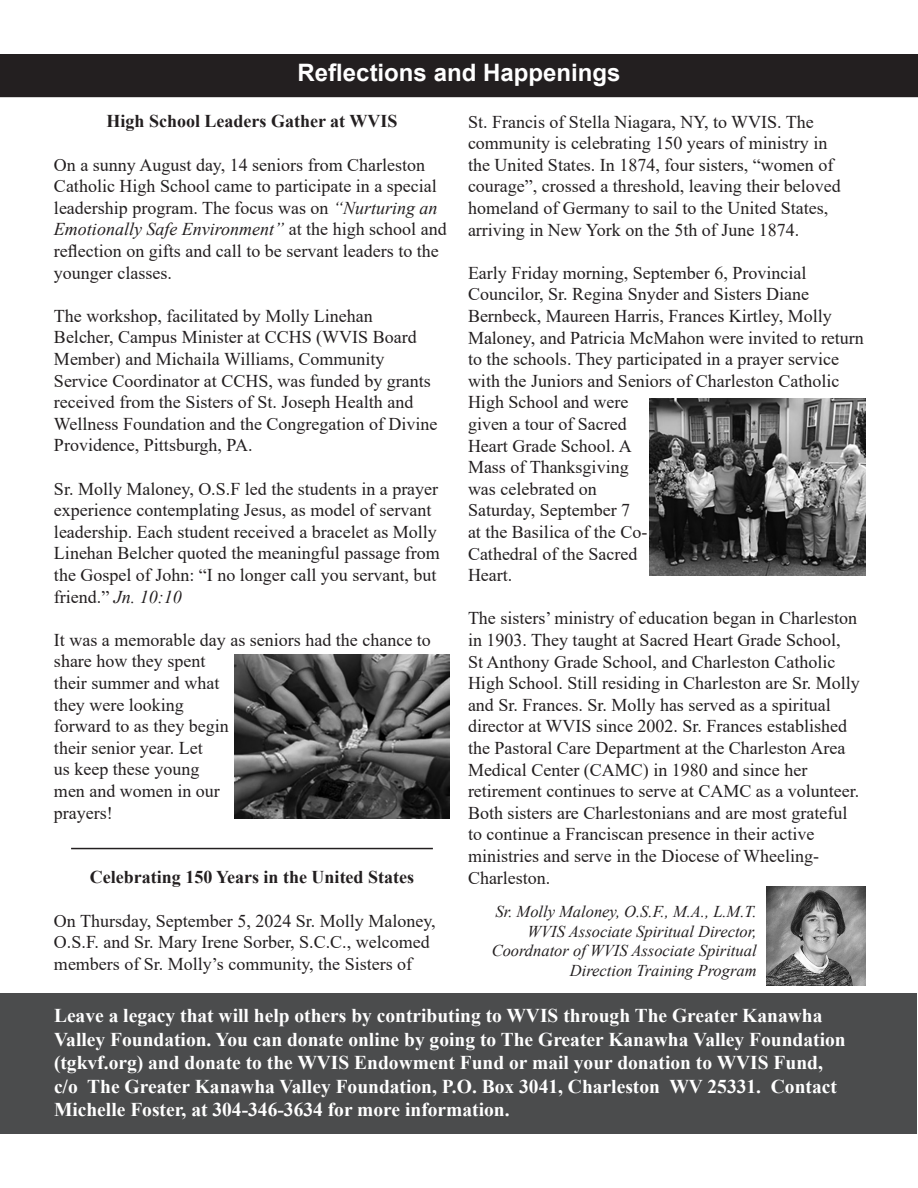
<style>
.page{position:relative;width:918px;height:1188px;background:#fff}
.page>*{position:absolute;margin:0;border:0;box-sizing:border-box;transform-origin:0 0}
.t1{font:700 24px "Arial";color:#fff}
.t2{font:700 19.5px/23.4px "Times New Roman";color:#fff}
.t3{font:18px/21.6px "Times New Roman";color:#231f20}
.t4{font:700 18px "Times New Roman";color:#231f20}
.t5{font:italic 16.5px/19.8px "Times New Roman";color:#231f20;text-align:right}
.s1{font-style:italic}
</style>
<div class="page">
<div style="left:1px;top:55px;width:916px;height:41px;background:#231f20"></div>
<div style="left:0;top:54px;width:918px;height:43px;border:2px solid #231f20"></div>
<div style="left:1px;top:994px;width:916px;height:140px;background:#4b4c4d"></div>
<hr style="left:71px;top:848px;width:362px;height:1px;background:#231f20">
<img style="left:649px;top:398px;width:216px;height:178px">
<img style="left:234px;top:655px;width:216px;height:164px">
<img style="left:766px;top:886px;width:100px;height:99px">
<h1 class="t1" style="left:298px;top:56px;width:324px">Reflections and Happenings</h1>
<p class="t4" style="left:107px;top:115px;width:292px">High School Leaders Gather at WVIS</p>
<p class="t3" style="left:54px;top:155px;width:394px">On a sunny August day, 14 seniors from Charleston Catholic High School came to participate in a special leadership program. The focus was on <span class="s1">“Nurturing an Emotionally Safe Environment”</span> at the high school and reflection on gifts and call to be servant leaders to the younger classes.</p>
<p class="t3" style="left:54px;top:306px;width:385px">The workshop, facilitated by Molly Linehan<br>Belcher, Campus Minister at CCHS (WVIS Board Member) and Michaila Williams, Community Service Coordinator at CCHS, was funded by grants received from the Sisters of St. Joseph Health and Wellness Foundation and the Congregation of Divine Providence, Pittsburgh, PA.</p>
<p class="t3" style="left:54px;top:479px;width:387px">Sr. Molly Maloney, O.S.F led the students in a prayer experience contemplating Jesus, as model of servant leadership. Each student received a bracelet as Molly Linehan Belcher quoted the meaningful passage from the Gospel of John: “I no longer call you servant, but friend.” <span class="s1">Jn. 10:10</span></p>
<p class="t3" style="left:54px;top:630px;width:378px">It was a memorable day as seniors had the chance to share how they spent<br>their summer and what<br>they were looking<br>forward to as they begin<br>their senior year. Let<br>us keep these young<br>men and women in our<br>prayers!</p>
<p class="t4" style="left:90px;top:871px;width:326px">Celebrating 150 Years in the United States</p>
<p class="t3" style="left:54px;top:911px;width:383px">On Thursday, September 5, 2024 Sr. Molly Maloney,<br>O.S.F. and Sr. Mary Irene Sorber, S.C.C., welcomed members of Sr. Molly’s community, the Sisters of</p>
<p class="t3" style="left:468px;top:112px;width:374px">St. Francis of Stella Niagara, NY, to WVIS. The community is celebrating 150 years of ministry in the United States. In 1874, four sisters, “women of courage”, crossed a threshold, leaving their beloved homeland of Germany to sail to the United States, arriving in New York on the 5th of June 1874.</p>
<p class="t3" style="left:468px;top:264px;width:397px">Early Friday morning, September 6, Provincial<br>Councilor, Sr. Regina Snyder and Sisters Diane<br>Bernbeck, Maureen Harris, Frances Kirtley, Molly<br>Maloney, and Patricia McMahon were invited to return to the schools. They participated in a prayer service with the Juniors and Seniors of Charleston Catholic<br>High School and were<br>given a tour of Sacred<br>Heart Grade School. A<br>Mass of Thanksgiving<br>was celebrated on<br>Saturday, September 7<br>at the Basilica of the Co-<br>Cathedral of the Sacred<br>Heart.</p>
<p class="t3" style="left:468px;top:609px;width:393px">The sisters’ ministry of education began in Charleston in 1903. They taught at Sacred Heart Grade School, St Anthony Grade School, and Charleston Catholic High School. Still residing in Charleston are Sr. Molly and Sr. Frances. Sr. Molly has served as a spiritual director at WVIS since 2002. Sr. Frances established the Pastoral Care Department at the Charleston Area Medical Center (CAMC) in 1980 and since her retirement continues to serve at CAMC as a volunteer.<br>Both sisters are Charlestonians and are most grateful to continue a Franciscan presence in their active ministries and serve in the Diocese of Wheeling-Charleston.</p>
<p class="t5" style="left:492px;top:901px;width:266px">Sr. Molly Maloney, O.S.F., M.A., L.M.T.<br>WVIS Associate Spiritual Director, Coordnator of WVIS Associate Spiritual Direction Training Program</p>
<p class="t2" style="left:54px;top:1006px;width:793px">Leave a legacy that will help others by contributing to WVIS through The Greater Kanawha Valley Foundation. You can donate online by going to The Greater Kanawha Valley Foundation (tgkvf.org) and donate to the WVIS Endowment Fund or mail your donation to WVIS Fund, c/o The Greater Kanawha Valley Foundation, P.O. Box 3041, Charleston WV 25331. Contact Michelle Foster, at 304-346-3634 for more information.</p>
</div>
